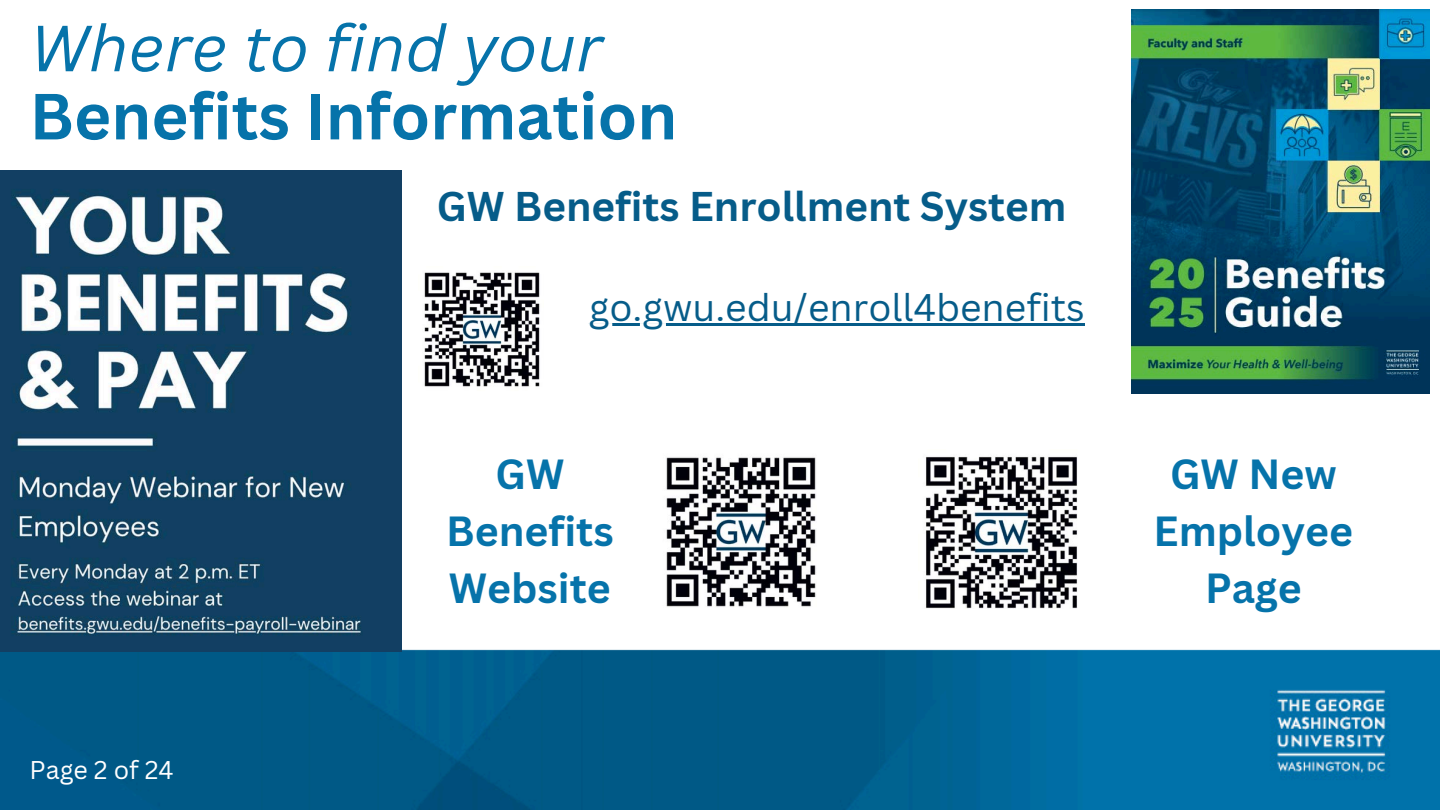
<style>
.page{position:relative;width:1440px;height:810px;background:#fff}
.page>*{position:absolute;margin:0;border:0;box-sizing:border-box;transform-origin:0 0}
.t1{font:700 63.6px/68.1px "Canva Sans";color:#0673aa}
.t2{font:700 41px/57px "Canva Sans";color:#0673aa;text-align:center}
.t3{font:700 40.5px "Canva Sans";color:#065c89}
.t4{font:37.5px "Canva Sans";color:#065c89}
.t5{font:25px "Canva Sans";color:#fff}
.s1{font-weight:400;font-style:italic}
</style>
<div class="page">
<img style="left:0;top:9px;width:1440px;height:801px">
<img style="left:0;top:171px;width:401px;height:480px">
<img style="left:659px;top:450px;width:165px;height:165px">
<img style="left:919px;top:450px;width:166px;height:165px">
<img style="left:419px;top:266px;width:127px;height:127px">
<hr style="left:589px;top:323px;width:496px;height:3px;background:#065c89">
<img style="left:1131px;top:9px;width:298px;height:384px">
<h3 class="t1" style="left:30px;top:13px;width:649px"><span class="s1">Where to find your<br></span>Benefits Information</h3>
<p class="t3" style="left:437px;top:177px;width:631px">GW Benefits Enrollment System</p>
<h2 class="t4" style="left:589px;top:281px;width:497px">go.gwu.edu/enroll4benefits</h2>
<p class="t5" style="left:30px;top:752px;width:146px">Page 2 of 24</p>
<h1 class="t2" style="left:446px;top:445px;width:169px">GW<br>Benefits<br>Website</h1>
<p class="t2" style="left:1154px;top:445px;width:201px">GW New<br>Employee<br>Page</p>
</div>
